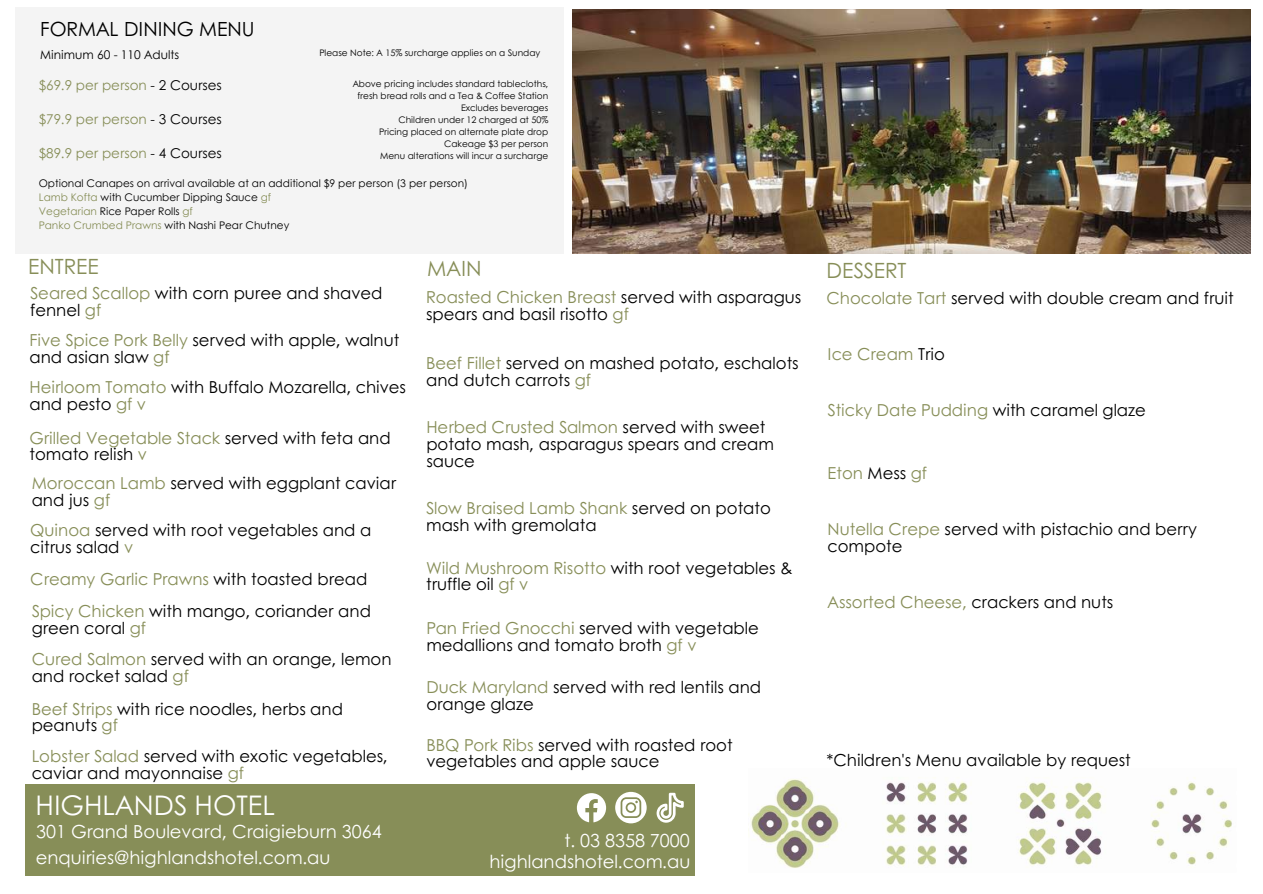
<style>
.page{position:relative;width:1263px;height:894px;background:#fff}
.page>*{position:absolute;margin:0;border:0;box-sizing:border-box;transform-origin:0 0}
.t1{font:27px "Century Gothic";color:#fff}
.t2{font:21px "Century Gothic";color:#878e58}
.t3{font:19.5px "Century Gothic";color:#000}
.t4{font:18px/25.3px "Century Gothic";color:#fff}
.t5{font:16.5px/16.8px "Century Gothic";color:#000}
.t6{font:16.5px "Century Gothic";color:#878e58}
.t7{font:13.5px "Century Gothic";color:#878e58}
.t8{font:12px "Century Gothic";color:#000}
.t9{font:10.5px/14px "Century Gothic";color:#000}
.t10{font:9px/12px "Century Gothic";color:#000;text-align:right}
.s1{color:#000}
.s2{color:#878e58}
</style>
<div class="page">
<div style="left:25px;top:784px;width:669px;height:90px;background:#878e58"></div>
<div style="left:16px;top:8px;width:548px;height:245px;background:#f4f4f4"></div>
<img style="left:748px;top:777px;width:484px;height:91px">
<svg style="left:577px;top:793px;width:29px;height:29px"></svg>
<svg style="left:615px;top:791px;width:32px;height:32px"></svg>
<svg style="left:657px;top:792px;width:27px;height:30px"></svg>
<img style="left:573px;top:9px;width:678px;height:244px">
<p class="t3" style="left:40px;top:14px;width:216px">FORMAL DINING MENU</p>
<p class="t10" style="left:319px;top:46px;width:222px">Please Note: A 15% surcharge applies on a Sunday</p>
<p class="t10" style="left:353px;top:77px;width:197px">Above pricing includes standard tablecloths, fresh bread rolls and a Tea &amp; Coffee Station Excludes beverages<br>Children under 12 charged at 50%<br>Pricing placed on alternate plate drop Cakeage $3 per person<br>Menu alterations will incur a surcharge</p>
<p class="t8" style="left:40px;top:45px;width:141px">Minimum 60 - 110 Adults</p>
<p class="t7" style="left:39px;top:75px;width:184px">$69.9 per person <span class="s1">- 2 Courses</span></p>
<p class="t7" style="left:39px;top:109px;width:184px">$79.9 per person <span class="s1">- 3 Courses</span></p>
<p class="t7" style="left:39px;top:142px;width:184px">$89.9 per person <span class="s1">- 4 Courses</span></p>
<p class="t9" style="left:39px;top:176px;width:431px">Optional Canapes on arrival available at an additional $9 per person (3 per person)<br><span class="s2">Lamb Kofta</span> with Cucumber Dipping Sauce <span class="s2">gf<br>Vegetarian</span> Rice Paper Rolls <span class="s2">gf<br>Panko Crumbed Prawns</span> with Nashi Pear Chutney</p>
<p class="t2" style="left:28px;top:250px;width:72px">ENTREE</p>
<p class="t2" style="left:427px;top:252px;width:56px">MAIN</p>
<p class="t5" style="left:30px;top:283px;width:354px"><span class="s2">Seared Scallop</span> with corn puree and shaved fennel <span class="s2">gf</span></p>
<p class="t5" style="left:29px;top:331px;width:371px"><span class="s2">Five Spice Pork Belly</span> served with apple, walnut and asian slaw <span class="s2">gf</span></p>
<p class="t5" style="left:29px;top:378px;width:378px"><span class="s2">Heirloom Tomato</span> with Buffalo Mozarella, chives and pesto <span class="s2">gf v</span></p>
<p class="t5" style="left:29px;top:428px;width:363px"><span class="s2">Grilled Vegetable Stack</span> served with feta and tomato relish <span class="s2">v</span></p>
<p class="t5" style="left:32px;top:474px;width:366px"><span class="s2">Moroccan Lamb</span> served with eggplant caviar and jus <span class="s2">gf</span></p>
<p class="t5" style="left:30px;top:520px;width:343px"><span class="s2">Quinoa</span> served with root vegetables and a citrus salad <span class="s2">v</span></p>
<p class="t6" style="left:30px;top:566px;width:339px">Creamy Garlic Prawns <span class="s1">with toasted bread</span></p>
<p class="t5" style="left:32px;top:601px;width:341px"><span class="s2">Spicy Chicken</span> with mango, coriander and green coral <span class="s2">gf</span></p>
<p class="t5" style="left:32px;top:649px;width:361px"><span class="s2">Cured Salmon</span> served with an orange, lemon and rocket salad <span class="s2">gf</span></p>
<p class="t5" style="left:32px;top:699px;width:313px"><span class="s2">Beef Strips</span> with rice noodles, herbs and peanuts <span class="s2">gf</span></p>
<p class="t5" style="left:32px;top:746px;width:358px"><span class="s2">Lobster Salad</span> served with exotic vegetables, caviar and mayonnaise <span class="s2">gf</span></p>
<h1 class="t1" style="left:36px;top:784px;width:241px">HIGHLANDS HOTEL</h1>
<p class="t4" style="left:36px;top:818px;width:348px">301 Grand Boulevard, Craigieburn 3064 enquiries@highlandshotel.com.au</p>
<p class="t5" style="left:426px;top:288px;width:377px"><span class="s2">Roasted Chicken Breast</span> served with asparagus spears and basil risotto <span class="s2">gf</span></p>
<p class="t5" style="left:426px;top:354px;width:374px"><span class="s2">Beef Fillet</span> served on mashed potato, eschalots and dutch carrots <span class="s2">gf</span></p>
<p class="t5" style="left:426px;top:418px;width:349px"><span class="s2">Herbed Crusted Salmon</span> served with sweet potato mash, asparagus spears and cream sauce</p>
<p class="t5" style="left:426px;top:499px;width:346px"><span class="s2">Slow Braised Lamb Shank</span> served on potato mash with gremolata</p>
<p class="t5" style="left:426px;top:558px;width:368px"><span class="s2">Wild Mushroom Risotto</span> with root vegetables &amp; truffle oil <span class="s2">gf v</span></p>
<p class="t5" style="left:426px;top:619px;width:334px"><span class="s2">Pan Fried Gnocchi</span> served with vegetable medallions and tomato broth <span class="s2">gf v</span></p>
<p class="t5" style="left:426px;top:677px;width:336px"><span class="s2">Duck Maryland</span> served with red lentils and orange glaze</p>
<p class="t5" style="left:426px;top:735px;width:308px"><span class="s2">BBQ Pork Ribs</span> served with roasted root vegetables and apple sauce</p>
<p class="t4" style="left:490px;top:828px;width:202px;line-height:21px;text-align:right">t. 03 8358 7000 highlandshotel.com.au</p>
<p class="t2" style="left:826px;top:255px;width:81px">DESSERT</p>
<p class="t5" style="left:826px;top:289px;width:409px"><span class="s2">Chocolate Tart</span> served with double cream and fruit</p>
<p class="t6" style="left:828px;top:341px;width:119px">Ice Cream <span class="s1">Trio</span></p>
<p class="t6" style="left:828px;top:397px;width:320px">Sticky Date Pudding <span class="s1">with caramel glaze</span></p>
<p class="t6" style="left:828px;top:460px;width:101px">Eton <span class="s1">Mess</span> gf</p>
<p class="t5" style="left:828px;top:519px;width:371px"><span class="s2">Nutella Crepe</span> served with pistachio and berry compote</p>
<p class="t6" style="left:828px;top:589px;width:287px">Assorted Cheese, <span class="s1">crackers and nuts</span></p>
<p class="t5" style="left:826px;top:750px;width:306px">*Children's Menu available by request</p>
</div>
